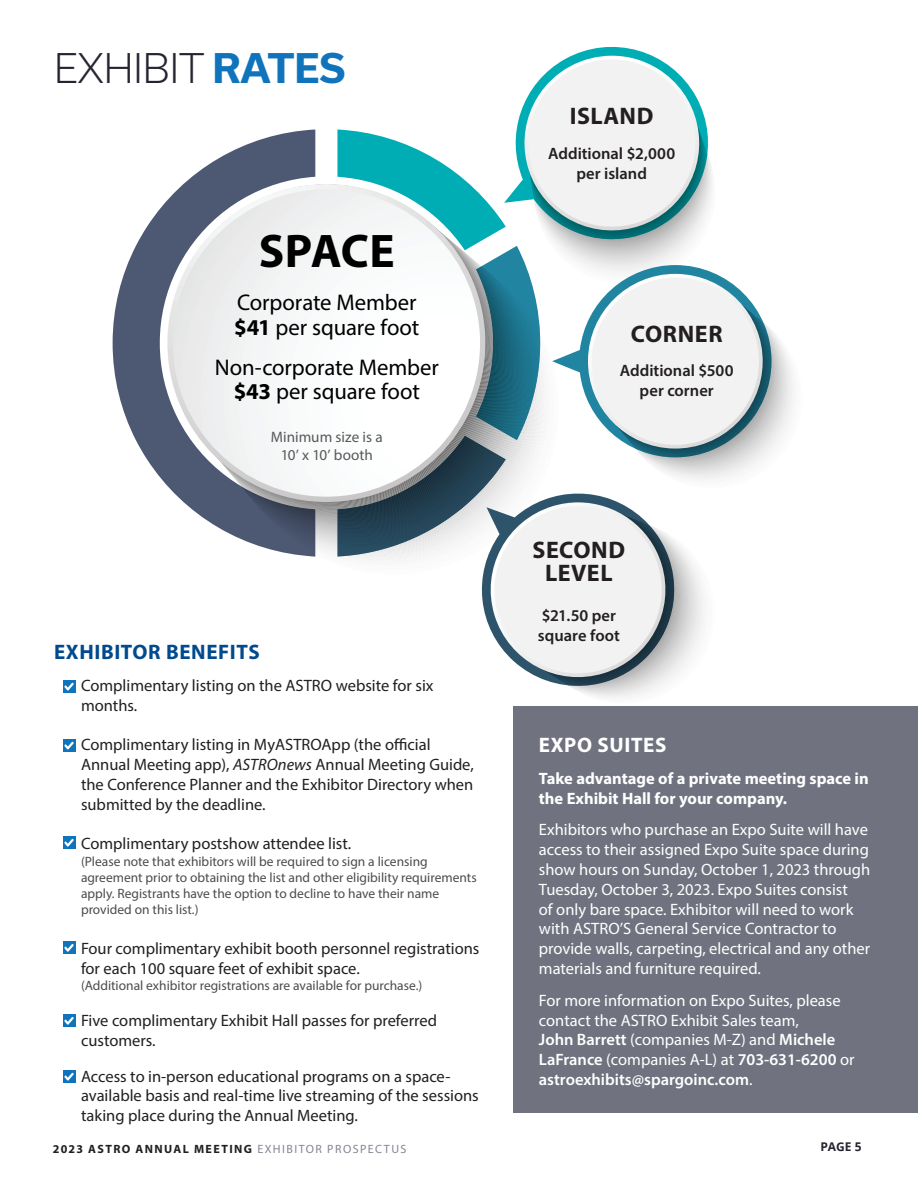
<style>
.page{position:relative;width:918px;height:1188px;background:#fff}
.page>*{position:absolute;margin:0;border:0;box-sizing:border-box;transform-origin:0 0}
.t1{font:700 47.4px "Myriad Pro";letter-spacing:-.005em;color:#000}
.t2{font:300 39px "Usual";color:#252431}
.t3{font:700 24px "Myriad Pro";letter-spacing:.025em;color:#231f20}
.t4{font:22.8px "Myriad Pro";letter-spacing:-.005em;color:#000}
.Paragraph_Style_3{font:700 21px "Myriad Pro";letter-spacing:.03em;color:#004a8d}
.Paragraph_Style_3-2{font:700 21px "Myriad Pro";letter-spacing:.03em;color:#fff}
.t5{font:16.5px/19.8px "Myriad Pro";color:#231f20}
.p1{font:16.5px/19.8px "Myriad Pro";color:#fff}
.t6{font:600 16.5px "Myriad Pro";color:#231f20}
.p1-2{font:700 16.5px/19.8px "Myriad Pro";color:#fff}
.t7{font:15.15px "Myriad Pro";color:#57585a}
.t8{font:13.5px/16.2px "Myriad Pro";color:#4b4c4d}
.t9{font:700 12px "Myriad Pro";letter-spacing:.12em;color:#231f20}
.t10{font:700 12px "Open Sans";color:#252431}
.s1{font-weight:700;color:#1074bc}
.s2{font-weight:700}
.s3{font-style:italic}
.s4{font-weight:600}
.s5{font-weight:400;color:#848692}
</style>
<div class="page">
<div style="left:63px;top:680px;width:12px;height:13px;background:#1074bc"></div>
<svg style="left:64px;top:683px;width:10px;height:8px"></svg>
<div style="left:63px;top:739px;width:12px;height:13px;background:#1074bc"></div>
<svg style="left:64px;top:742px;width:10px;height:8px"></svg>
<div style="left:63px;top:836px;width:12px;height:13px;background:#1074bc"></div>
<svg style="left:64px;top:839px;width:10px;height:8px"></svg>
<div style="left:63px;top:941px;width:12px;height:13px;background:#1074bc"></div>
<svg style="left:64px;top:944px;width:10px;height:8px"></svg>
<div style="left:63px;top:1014px;width:12px;height:13px;background:#1074bc"></div>
<svg style="left:64px;top:1017px;width:10px;height:8px"></svg>
<div style="left:63px;top:1070px;width:12px;height:13px;background:#1074bc"></div>
<svg style="left:64px;top:1073px;width:10px;height:8px"></svg>
<div style="left:513px;top:706px;width:405px;height:406px;background:#70737f"></div>
<svg style="left:113px;top:160px;width:102px;height:366px"></svg>
<svg style="left:158px;top:184px;width:57px;height:316px;fill:#4d5973"></svg>
<div style="left:173px;top:189px;width:307px;height:308px;background:#eaeaea;border-radius:154px"></div>
<svg style="left:215px;top:48px;width:579px;height:650px"></svg>
<div style="left:592px;top:278px;width:167px;height:167px;background:#f2f2f2;border-radius:50%"></div>
<p class="t2" style="left:54px;top:46px;width:293px">EXHIBIT <span class="s1">RATES</span></p>
<p class="t1" style="left:259px;top:220px;width:138px">SPACE</p>
<p class="t4" style="left:237px;top:289px;width:181px">Corporate Member</p>
<p class="t4" style="left:234px;top:313px;width:186px"><span class="s2">$41</span> per square foot</p>
<p class="t4" style="left:215px;top:353px;width:226px">Non-corporate Member</p>
<p class="t4" style="left:234px;top:378px;width:188px"><span class="s2">$43</span> per square foot</p>
<p class="t7" style="left:271px;top:428px;width:113px">Minimum size is a</p>
<p class="t7" style="left:281px;top:446px;width:94px">10’ x 10’ booth</p>
<p class="Paragraph_Style_3" style="left:54px;top:638px;width:207px">EXHIBITOR BENEFITS</p>
<p class="t5" style="left:81px;top:675px;width:354px;text-indent:-15px">• Complimentary listing on the ASTRO website for six months.</p>
<p class="t5" style="left:81px;top:735px;width:394px;text-indent:-15px">• Complimentary listing in MyASTROApp (the official Annual Meeting app), <span class="s3">ASTROnews</span> Annual Meeting Guide, the Conference Planner and the Exhibitor Directory when submitted by the deadline.</p>
<p class="t5" style="left:66px;top:834px;width:287px">• Complimentary postshow attendee list.</p>
<p class="t8" style="left:81px;top:853px;width:397px">(Please note that exhibitors will be required to sign a licensing agreement prior to obtaining the list and other eligibility requirements apply. Registrants have the option to decline to have their name provided on this list.)</p>
<p class="t5" style="left:81px;top:938px;width:400px;text-indent:-15px">• Four complimentary exhibit booth personnel registrations for each 100 square feet of exhibit space.</p>
<p class="t8" style="left:81px;top:977px;width:343px">(Additional exhibitor registrations are available for purchase.)</p>
<p class="t5" style="left:81px;top:1010px;width:358px;text-indent:-15px">• Five complimentary Exhibit Hall passes for preferred customers.</p>
<p class="t5" style="left:81px;top:1066px;width:399px;text-indent:-15px">• Access to in-person educational programs on a space&shy;available basis and real-time live streaming of the sessions taking place during the Annual Meeting.</p>
<p class="t3" style="left:570px;top:100px;width:85px">ISLAND</p>
<p class="t6" style="left:548px;top:143px;width:129px">Additional $2,000</p>
<p class="t6" style="left:576px;top:163px;width:72px">per island</p>
<p class="t3" style="left:631px;top:318px;width:93px">CORNER</p>
<p class="t6" style="left:620px;top:360px;width:115px">Additional $500</p>
<p class="t6" style="left:640px;top:380px;width:76px">per corner</p>
<p class="t3" style="left:533px;top:535px;width:94px">SECOND</p>
<p class="t3" style="left:545px;top:558px;width:69px">LEVEL</p>
<p class="t6" style="left:542px;top:605px;width:76px">$21.50 per</p>
<p class="t6" style="left:538px;top:625px;width:84px">square foot</p>
<p class="Paragraph_Style_3-2" style="left:539px;top:731px;width:129px">EXPO SUITES</p>
<p class="p1-2" style="left:539px;top:768px;width:331px">Take advantage of a private meeting space in the Exhibit Hall for your company.</p>
<p class="p1" style="left:539px;top:820px;width:333px">Exhibitors who purchase an Expo Suite will have access to their assigned Expo Suite space during show hours on Sunday, October 1, 2023 through Tuesday, October 3, 2023. Expo Suites consist<br>of only bare space. Exhibitor will need to work with ASTRO’S General Service Contractor to provide walls, carpeting, electrical and any other materials and furniture required.</p>
<p class="p1" style="left:539px;top:990px;width:317px">For more information on Expo Suites, please contact the ASTRO Exhibit Sales team,<br><span class="s4">John Barrett</span> (companies M-Z) and <span class="s4">Michele LaFrance</span> (companies A-L) at <span class="s4">703-631-6200</span> or <span class="s4">astroexhibits@spargoinc.com</span>.</p>
<p class="t9" style="left:53px;top:1141px;width:355px">2023 ASTRO ANNUAL MEETING <span class="s5">EXHIBITOR PROSPECTUS</span></p>
<p class="t10" style="left:820px;top:1138px;width:43px">PAGE 5</p>
</div>
